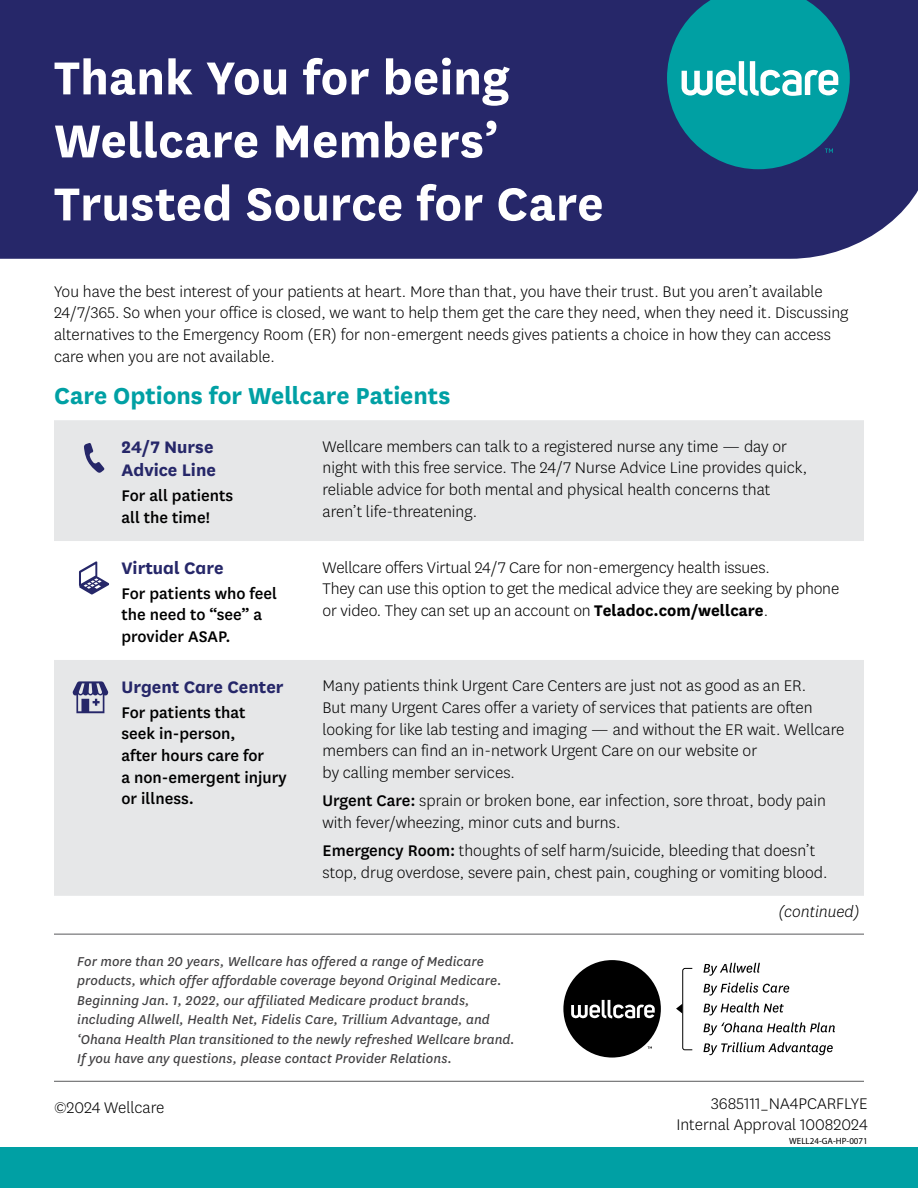
<style>
.page{position:relative;width:918px;height:1188px;background:#fff}
.page>*{position:absolute;margin:0;border:0;box-sizing:border-box;transform-origin:0 0}
.t1{font:700 54px/63px "Centene Sans";color:#fff}
.t2{font:700 27px "Centene Sans";letter-spacing:-.005em;color:#00a0a4}
.t3{font:700 19.5px/23.4px "Centene Sans";color:#262769}
.t4{font:300 18px/21.6px "Centene Sans";color:#000}
.t5{font:500 18px/21.6px "Centene Sans";color:#000}
.t6{font:italic 300 18px "Centene Sans";color:#000}
.t7{font:italic 15px/19.5px "Centene Sans";letter-spacing:.005em;color:#414042}
.t8{font:9px "Myriad Pro";color:#000}
.s1{font-weight:700}
.s2{font-weight:500}
</style>
<div class="page">
<div style="left:0;top:0;width:918px;height:259px;background:#262769"></div>
<div style="left:656px;top:0;width:204px;height:175px;background:#262769"></div>
<svg style="left:54px;top:420px;width:810px;height:476px;fill:#e6e7e8"></svg>
<svg style="left:73px;top:681px;width:35px;height:32px"></svg>
<svg style="left:84px;top:443px;width:21px;height:30px"></svg>
<svg style="left:703px;top:963px;width:57px;height:13px"></svg>
<svg style="left:703px;top:1022px;width:132px;height:13px"></svg>
<svg style="left:703px;top:983px;width:86px;height:13px"></svg>
<svg style="left:703px;top:1042px;width:130px;height:13px"></svg>
<svg style="left:703px;top:1003px;width:81px;height:12px"></svg>
<svg style="left:648px;top:1046px;width:4px;height:3px"></svg>
<div style="left:563px;top:960px;width:98px;height:98px;background:#000;border-radius:50%"></div>
<svg style="left:571px;top:1000px;width:84px;height:19px"></svg>
<svg style="left:676px;top:968px;width:17px;height:82px"></svg>
<hr style="left:54px;top:934px;width:810px;height:1px;background:#58595b">
<hr style="left:54px;top:1081px;width:810px;height:1px;background:#58595b">
<div style="left:0;top:1148px;width:918px;height:40px;background:#00a0a4"></div>
<img style="left:662px;top:0;width:193px;height:172px">
<h1 class="t1" style="left:54px;top:42px;width:551px">Thank You for being<br>Wellcare Members’<br>Trusted Source for Care</h1>
<p class="t4" style="left:54px;top:280px;width:796px">You have the best interest of your patients at heart. More than that, you have their trust. But you aren’t available 24/7/365. So when your office is closed, we want to help them get the care they need, when they need it. Discussing alternatives to the Emergency Room (ER) for non-emergent needs gives patients a choice in how they can access care when you are not available.</p>
<h2 class="t2" style="left:54px;top:377px;width:398px">Care Options for Wellcare Patients</h2>
<h3 class="t3" style="left:122px;top:434px;width:96px">24/7 Nurse<br>Advice Line</h3>
<p class="t5" style="left:122px;top:484px;width:113px">For all patients all the time!</p>
<p class="t4" style="left:323px;top:435px;width:486px">Wellcare members can talk to a registered nurse any time — day or night with this free service. The 24/7 Nurse Advice Line provides quick, reliable advice for both mental and physical health concerns that aren’t life-threatening.</p>
<h3 class="t3" style="left:122px;top:555px;width:104px">Virtual Care</h3>
<p class="t5" style="left:122px;top:581px;width:157px">For patients who feel the need to “see” a provider ASAP.</p>
<h3 class="t3" style="left:122px;top:674px;width:164px">Urgent Care Center</h3>
<p class="t5" style="left:122px;top:700px;width:167px">For patients that<br>seek in-person,<br>after hours care for<br>a non-emergent injury or illness.</p>
<p class="t4" style="left:323px;top:556px;width:518px">Wellcare offers Virtual 24/7 Care for non-emergency health issues.<br>They can use this option to get the medical advice they are seeking by phone or video. They can set up an account on <span class="s1">Teladoc.com/wellcare</span>.</p>
<p class="t4" style="left:323px;top:675px;width:523px">Many patients think Urgent Care Centers are just not as good as an ER.<br>But many Urgent Cares offer a variety of services that patients are often looking for like lab testing and imaging — and without the ER wait. Wellcare members can find an in-network Urgent Care on our website or<br>by calling member services.</p>
<p class="t4" style="left:323px;top:789px;width:505px"><span class="s2">Urgent Care:</span> sprain or broken bone, ear infection, sore throat, body pain with fever/wheezing, minor cuts and burns.</p>
<p class="t4" style="left:323px;top:839px;width:507px"><span class="s2">Emergency Room:</span> thoughts of self harm/suicide, bleeding that doesn’t stop, drug overdose, severe pain, chest pain, coughing or vomiting blood.</p>
<p class="t6" style="left:779px;top:900px;width:83px">(continued)</p>
<p class="t7" style="left:77px;top:951px;width:439px">For more than 20 years, Wellcare has offered a range of Medicare products, which offer affordable coverage beyond Original Medicare.<br>Beginning Jan. 1, 2022, our affiliated Medicare product brands, including Allwell, Health Net, Fidelis Care, Trillium Advantage, and ‘Ohana Health Plan transitioned to the newly refreshed Wellcare brand.<br>If you have any questions, please contact Provider Relations.</p>
<p class="t4" style="left:54px;top:1096px;width:112px">©2024 Wellcare</p>
<p class="t4" style="left:711px;top:1092px;width:158px">3685111_NA4PCARFLYE</p>
<p class="t4" style="left:676px;top:1113px;width:193px">Internal Approval 10082024</p>
<p class="t8" style="left:789px;top:1135px;width:80px">WELL24-GA-HP-0071</p>
</div>
